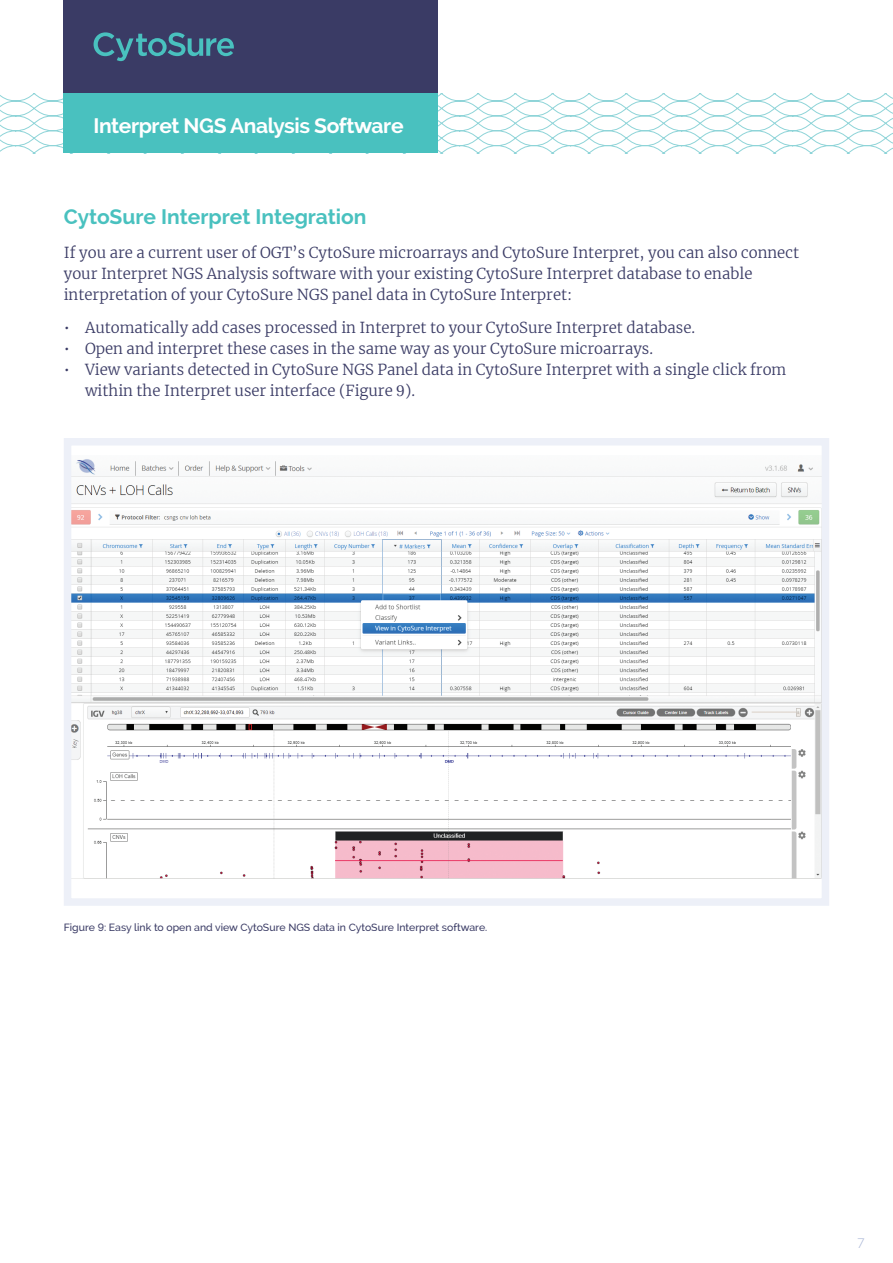
<style>
.page{position:relative;width:893px;height:1263px;background:#fff}
.page>*{position:absolute;margin:0;border:0;box-sizing:border-box;transform-origin:0 0}
.t1{font:21px "OGT Raleway Bold";letter-spacing:-.02em;color:#fff}
.t2{font:21px "OGT Raleway Bold";color:#49c1bf}
.t3{font:15px/21px "OGT Merriweather Light";color:#3a3b65}
.t4{font:13.5px "OGT Raleway Light";color:#aab7d7}
.t5{font:10.5px "OGT Raleway Medium";color:#3a3b65}
</style>
<div class="page">
<svg style="left:0;top:94px;width:893px;height:59px"></svg>
<div style="left:64px;top:0;width:374px;height:94px;background:#3a3b65"></div>
<div style="left:64px;top:94px;width:374px;height:59px;background:#49c1bf"></div>
<svg style="left:94px;top:32px;width:140px;height:29px"></svg>
<img style="left:73px;top:459px;width:747px;height:420px">
<div style="left:64px;top:438px;width:765px;height:468px;border:8px solid #edf0f8"></div>
<h1 class="t1" style="left:94px;top:114px;width:312px">Interpret NGS Analysis Software</h1>
<h1 class="t2" style="left:64px;top:204px;width:304px">CytoSure Interpret Integration</h1>
<p class="t3" style="left:64px;top:241px;width:737px">If you are a current user of OGT’s CytoSure microarrays and CytoSure Interpret, you can also connect your Interpret NGS Analysis software with your existing CytoSure Interpret database to enable interpretation of your CytoSure NGS panel data in CytoSure Interpret:</p>
<p class="t3" style="left:64px;top:317px;width:633px">• Automatically add cases processed in Interpret to your CytoSure Interpret database.</p>
<p class="t3" style="left:64px;top:338px;width:591px">• Open and interpret these cases in the same way as your CytoSure microarrays.</p>
<p class="t3" style="left:85px;top:359px;width:703px;text-indent:-21px">• View variants detected in CytoSure NGS Panel data in CytoSure Interpret with a single click from within the Interpret user interface (Figure 9).</p>
<p class="t5" style="left:64px;top:921px;width:425px">Figure 9: Easy link to open and view CytoSure NGS data in CytoSure Interpret software.</p>
<p class="t4" style="left:858px;top:1235px;width:8px">7</p>
</div>
